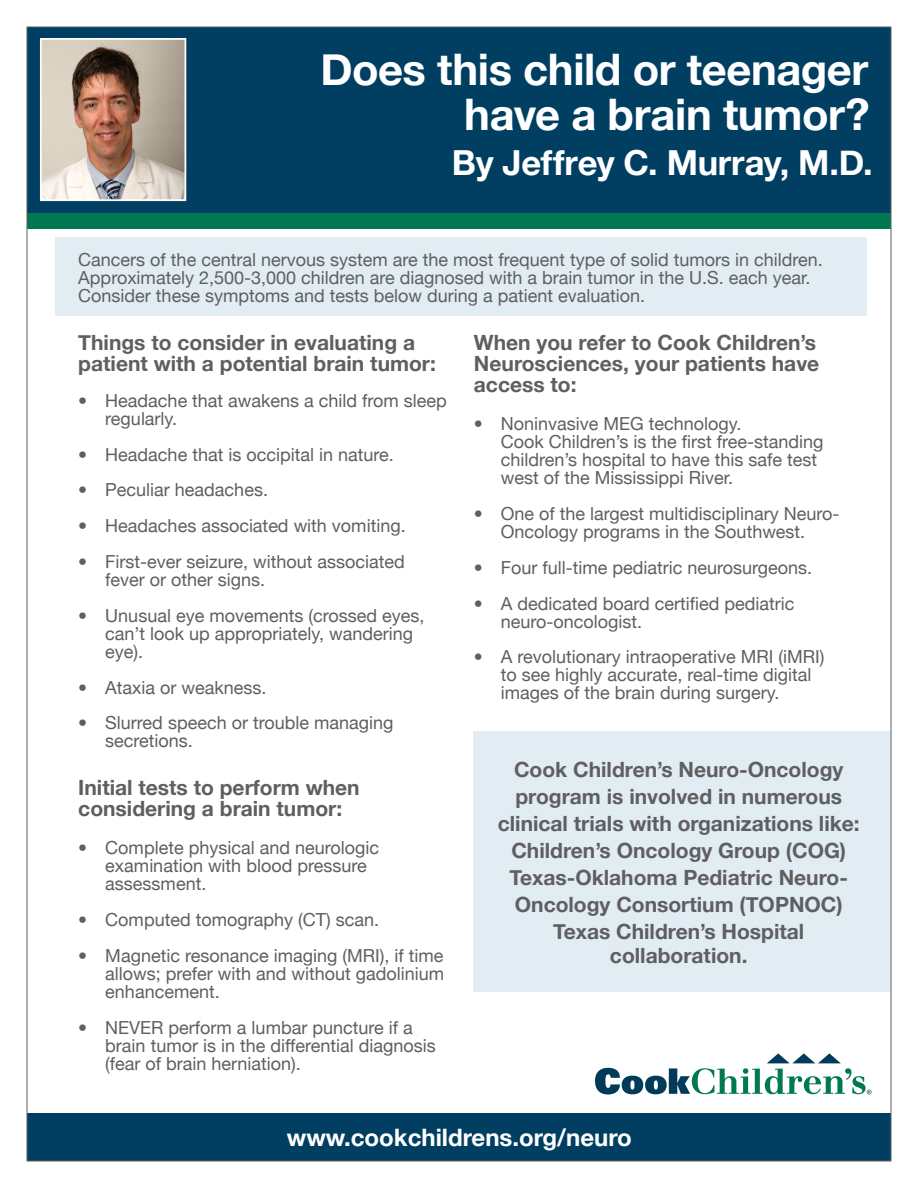
<style>
.page{position:relative;width:918px;height:1188px;background:#fff}
.page>*{position:absolute;margin:0;border:0;box-sizing:border-box;transform-origin:0 0}
.t1{font:700 43.5px "Helvetica Neue";letter-spacing:-.01em;color:#fff}
.t2{font:700 34.5px "Helvetica Neue";letter-spacing:-.005em;color:#fff}
.t3{font:700 24px "Helvetica Neue";color:#fff}
.Subhead{font:700 21px/21px "Helvetica Neue";color:#5f5f62}
.Regular{font:700 21px/21px "Helvetica Neue";color:#5f5f62}
.Regular-2{font:18px/18px "Helvetica Neue";color:#5f5f62}
</style>
<div class="page">
<div style="left:55px;top:237px;width:811px;height:78px;background:#e1edf3"></div>
<div style="left:27px;top:1113px;width:864px;height:48px;background:#003f61"></div>
<div style="left:27px;top:27px;width:864px;height:194px;background:#003f61"></div>
<div style="left:27px;top:213px;width:864px;height:15px;background:#007952"></div>
<img style="left:43px;top:41px;width:140px;height:157px">
<div style="left:40px;top:38px;width:146px;height:163px;border:2px solid #fff"></div>
<div style="left:474px;top:731px;width:417px;height:261px;background:#e1edf3"></div>
<svg style="left:595px;top:1053px;width:277px;height:41px"></svg>
<p class="t1" style="left:321px;top:42px;width:549px">Does this child or teenager</p>
<p class="t1" style="left:464px;top:87px;width:407px">have a brain tumor?</p>
<p class="t2" style="left:452px;top:141px;width:422px">By Jeffrey C. Murray, M.D.</p>
<p class="Regular-2" style="left:78px;top:250px;width:746px">Cancers of the central nervous system are the most frequent type of solid tumors in children.<br>Approximately 2,500-3,000 children are diagnosed with a brain tumor in the U.S. each year.<br>Consider these symptoms and tests below during a patient evaluation.</p>
<p class="Regular" style="left:78px;top:331px;width:359px">Things to consider in evaluating a patient with a potential brain tumor:</p>
<p class="Regular-2" style="left:105px;top:391px;width:343px;text-indent:-27px">• Headache that awakens a child from sleep regularly.</p>
<p class="Regular-2" style="left:78px;top:445px;width:317px">• Headache that is occipital in nature.</p>
<p class="Regular-2" style="left:78px;top:481px;width:191px">• Peculiar headaches.</p>
<p class="Regular-2" style="left:78px;top:517px;width:329px">• Headaches associated with vomiting.</p>
<p class="Regular-2" style="left:105px;top:552px;width:301px;text-indent:-27px">• First-ever seizure, without associated fever or other signs.</p>
<p class="Regular-2" style="left:105px;top:606px;width:321px;text-indent:-27px">• Unusual eye movements (crossed eyes, can’t look up appropriately, wandering eye).</p>
<p class="Regular-2" style="left:78px;top:678px;width:190px">• Ataxia or weakness.</p>
<p class="Regular-2" style="left:105px;top:714px;width:290px;text-indent:-27px">• Slurred speech or trouble managing secretions.</p>
<p class="Subhead" style="left:78px;top:777px;width:283px">Initial tests to perform when considering a brain tumor:</p>
<p class="Regular-2" style="left:105px;top:839px;width:275px;text-indent:-27px">• Complete physical and neurologic examination with blood pressure assessment.</p>
<p class="Regular-2" style="left:78px;top:911px;width:302px">• Computed tomography (CT) scan.</p>
<p class="Regular-2" style="left:105px;top:946px;width:341px;text-align:justify;text-indent:-27px">• Magnetic resonance imaging (MRI), if time allows; prefer with and without gadolinium enhancement.</p>
<p class="Regular-2" style="left:105px;top:1018px;width:332px;text-indent:-27px">• NEVER perform a lumbar puncture if a brain tumor is in the differential diagnosis (fear of brain herniation).</p>
<p class="Subhead" style="left:474px;top:331px;width:347px">When you refer to Cook Children’s<br>Neurosciences, your patients have access to:</p>
<p class="Regular-2" style="left:501px;top:414px;width:324px;text-indent:-27px">• Noninvasive MEG technology.<br>Cook Children’s is the first free-standing children’s hospital to have this safe test west of the Mississippi River.</p>
<p class="Regular-2" style="left:474px;top:504px;width:367px;text-align:center">• One of the largest multidisciplinary Neuro-<br>Oncology programs in the Southwest.</p>
<p class="Regular-2" style="left:474px;top:558px;width:340px">• Four full-time pediatric neurosurgeons.</p>
<p class="Regular-2" style="left:501px;top:594px;width:295px;text-indent:-27px">• A dedicated board certified pediatric neuro-oncologist.</p>
<p class="Regular-2" style="left:501px;top:648px;width:325px;text-indent:-27px">• A revolutionary intraoperative MRI (iMRI) to see highly accurate, real-time digital images of the brain during surgery.</p>
<p class="Subhead" style="left:498px;top:756px;width:363px;line-height:27px;text-align:center">Cook Children’s Neuro-Oncology program is involved in numerous clinical trials with organizations like:</p>
<p class="Subhead" style="left:511px;top:840px;width:336px">Children’s Oncology Group (COG)</p>
<p class="Subhead" style="left:510px;top:864px;width:340px;line-height:27px">Texas-Oklahoma Pediatric Neuro-<br>Oncology Consortium (TOPNOC)</p>
<p class="Subhead" style="left:553px;top:919px;width:253px;line-height:24px;text-align:center">Texas Children’s Hospital collaboration.</p>
<p class="t3" style="left:287px;top:1122px;width:347px">www.cookchildrens.org/neuro</p>
</div>
